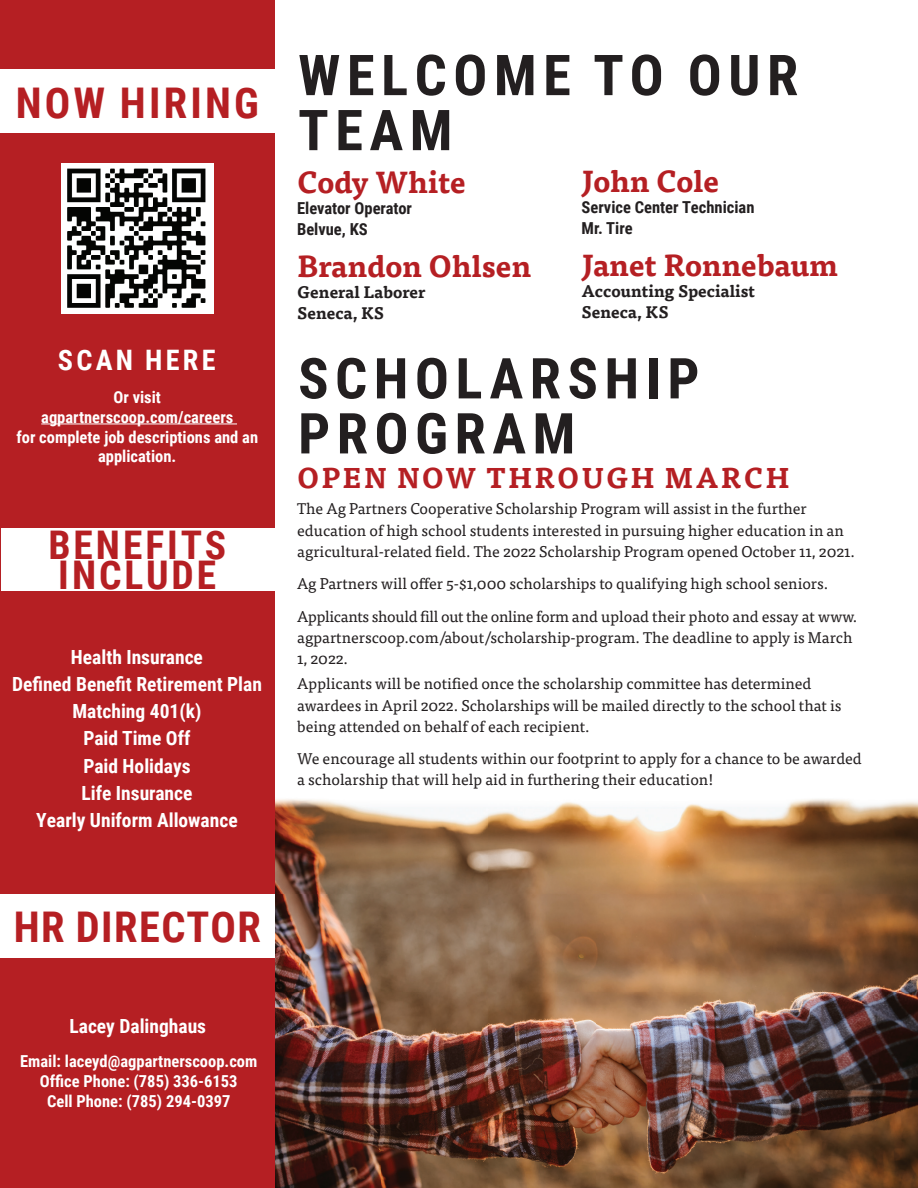
<style>
.page{position:relative;width:918px;height:1188px;background:#fff}
.page>*{position:absolute;margin:0;border:0;box-sizing:border-box;transform-origin:0 0}
.t1{font:700 56.4px/55.1px "Roboto Condensed";letter-spacing:.115em;color:#231f20}
.t2{font:700 42.3px "Roboto Condensed";letter-spacing:.035em;color:#b51f23}
.t3{font:700 42.3px "Roboto Condensed";letter-spacing:.075em;color:#b51f23}
.t4{font:700 39.45px/29.7px "Roboto Condensed";letter-spacing:.075em;color:#b51f23}
.t5{font:700 30px "Tisa Pro";color:#b51f23}
.t6{font:700 28.2px "Tisa Pro";color:#b51f23}
.t7{font:700 28.2px "Roboto Condensed";letter-spacing:.115em;color:#fff}
.t8{font:700 19.5px/27px "Roboto Condensed";color:#fff;text-align:center}
.t9{font:700 16.5px/19.8px "Roboto Condensed";color:#fff;text-align:center}
.t10{font:700 16.5px/21px "Roboto Condensed";color:#231f20}
.t11{font:700 16.5px/21px "Tisa Pro";color:#231f20}
.t12{font:15.45px/21.1px "Tisa Pro";color:#231f20}
</style>
<div class="page">
<img style="left:274px;top:797px;width:644px;height:391px">
<div style="left:0;top:0;width:274px;height:1188px;background:#b51f23"></div>
<img style="left:61px;top:164px;width:153px;height:149px">
<hr style="left:41px;top:424px;width:196px;height:1px;background:#fff">
<div style="left:0;top:69px;width:275px;height:63px;background:#fff"></div>
<div style="left:2px;top:528px;width:273px;height:62px;background:#fff"></div>
<div style="left:0;top:894px;width:274px;height:64px;background:#fff"></div>
<h2 class="t3" style="left:16px;top:73px;width:245px">NOW HIRING</h2>
<h3 class="t7" style="left:58px;top:340px;width:159px">SCAN HERE</h3>
<p class="t9" style="left:16px;top:387px;width:243px">Or visit agpartnerscoop.com/careers<br>for complete job descriptions and an application.</p>
<h3 class="t4" style="left:48px;top:529px;width:179px">BENEFITS<br>INCLUDE</h3>
<p class="t8" style="left:12px;top:643px;width:251px">Health Insurance<br>Defined Benefit Retirement Plan<br>Matching 401(k)<br>Paid Time Off<br>Paid Holidays<br>Life Insurance<br>Yearly Uniform Allowance</p>
<h2 class="t2" style="left:14px;top:897px;width:249px">HR DIRECTOR</h2>
<p class="t8" style="left:69px;top:1012px;width:138px">Lacey Dalinghaus</p>
<p class="t9" style="left:20px;top:1051px;width:239px">Email: laceyd@agpartnerscoop.com<br>Office Phone: (785) 336-6153<br>Cell Phone: (785) 294-0397</p>
<h1 class="t1" style="left:298px;top:45px;width:502px">WELCOME TO OUR<br>TEAM</h1>
<h3 class="t5" style="left:297px;top:158px;width:170px">Cody White</h3>
<p class="t10" style="left:297px;top:197px;width:116px">Elevator Operator<br>Belvue, KS</p>
<h3 class="t5" style="left:297px;top:242px;width:236px">Brandon Ohlsen</h3>
<p class="t11" style="left:297px;top:281px;width:130px">General Laborer<br>Seneca, KS</p>
<h3 class="t5" style="left:582px;top:157px;width:139px">John Cole</h3>
<p class="t10" style="left:582px;top:196px;width:174px">Service Center Technician<br>Mr. Tire</p>
<h3 class="t5" style="left:582px;top:241px;width:258px">Janet Ronnebaum</h3>
<p class="t11" style="left:582px;top:280px;width:175px">Accounting Specialist<br>Seneca, KS</p>
<h1 class="t1" style="left:298px;top:349px;width:403px">SCHOLARSHIP<br>PROGRAM</h1>
<h3 class="t6" style="left:297px;top:455px;width:494px">OPEN NOW THROUGH MARCH</h3>
<p class="t12" style="left:297px;top:498px;width:559px">The Ag Partners Cooperative Scholarship Program will assist in the further education of high school students interested in pursuing higher education in an agricultural-related field. The 2022 Scholarship Program opened October 11, 2021.</p>
<p class="t12" style="left:297px;top:567px;width:562px;line-height:32.4px">Ag Partners will offer 5-$1,000 scholarships to qualifying high school seniors.<br>Applicants should fill out the online form and upload their photo and essay at www.</p>
<p class="t12" style="left:297px;top:626px;width:557px">agpartnerscoop.com/about/scholarship-program. The deadline to apply is March<br>1, 2022.</p>
<p class="t12" style="left:297px;top:673px;width:546px">Applicants will be notified once the scholarship committee has determined awardees in April 2022. Scholarships will be mailed directly to the school that is being attended on behalf of each recipient.</p>
<p class="t12" style="left:297px;top:747px;width:566px">We encourage all students within our footprint to apply for a chance to be awarded a scholarship that will help aid in furthering their education!</p>
</div>
